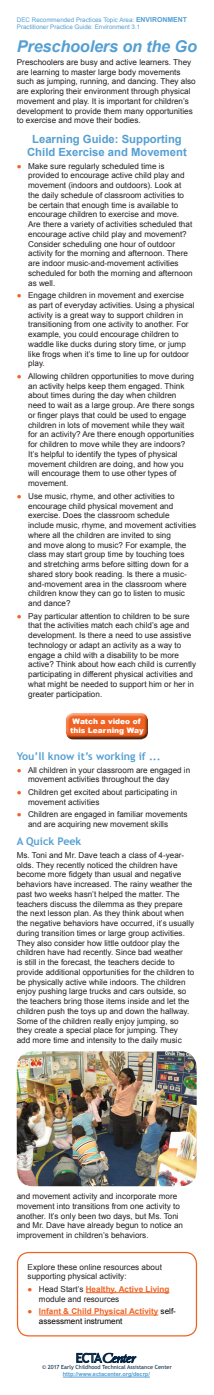
<style>
.page{position:relative;width:214px;height:1395px;background:#fff}
.page>*{position:absolute;margin:0;border:0;box-sizing:border-box;transform-origin:0 0}
.t1{font:italic 700 16.25px "Arial";letter-spacing:-.01em;color:#549fd3}
.t2{font:700 11.25px/13.5px "Arial";color:#549fd3;text-align:center}
.t3{font:700 10.62px "Trebuchet MS";color:#549fd3}
.t4{font:8.12px/9.8px "Arial";color:#231f20}
.t5{font:700 8.12px/9.8px "Arial";color:#f06222}
.t6{font:900 7.5px "Arial";color:#fff}
.t7{font:6.25px "Arial";color:#549fd3}
.t8{font:5.62px "Trebuchet MS";color:#082442}
.t9{font:700 5.62px "Arial";color:#549fd3}
.s1{font-weight:700;font-size:6.88px}
.s2{color:#f06222}
.s3{font-weight:700;color:#f06222}
.s4{font-weight:400}
.s5{font-weight:400;color:#000}
</style>
<div class="page">
<hr style="left:63px;top:1377px;width:87px;height:1px;background:#549fd3">
<svg style="left:77px;top:1353px;width:59px;height:11px"></svg>
<div style="left:17px;top:1252px;width:180px;height:84px;border:1px solid #f06222;border-radius:11px"></div>
<div style="left:65px;top:712px;width:84px;height:23px;background:#fff;opacity:.75"></div>
<div style="left:65px;top:714px;width:84px;height:27px;background:#231f20;opacity:.75"></div>
<hr style="left:86px;top:1292px;width:83px;height:1px;background:#f06222">
<hr style="left:39px;top:1315px;width:119px;height:1px;background:#f06222">
<img style="left:17px;top:1051px;width:179px;height:135px">
<p class="t7" style="left:17px;top:16px;width:171px">DEC Recommended Practices Topic Area: <span class="s1">ENVIRONMENT</span></p>
<p class="t7" style="left:17px;top:23px;width:125px">Practitioner Practice Guide: Environment 3.1</p>
<p class="t1" style="left:17px;top:36px;width:181px">Preschoolers on the Go</p>
<p class="t4" style="left:17px;top:57px;width:180px">Preschoolers are busy and active learners. They are learning to master large body movements such as jumping, running, and dancing. They also are exploring their environment through physical movement and play. It is important for children’s development to provide them many opportunities to exercise and move their bodies.</p>
<p class="t2" style="left:27px;top:132px;width:161px">Learning Guide: Supporting<br>Child Exercise and Movement</p>
<p class="t4" style="left:28px;top:161px;width:166px;text-indent:-11px"><span class="s2">●</span> Make sure regularly scheduled time is provided to encourage active child play and movement (indoors and outdoors). Look at the daily schedule of classroom activities to be certain that enough time is available to encourage children to exercise and move.<br>Are there a variety of activities scheduled that encourage active child play and movement?<br>Consider scheduling one hour of outdoor activity for the morning and afternoon. There are indoor music-and-movement activities scheduled for both the morning and afternoon as well.</p>
<p class="t4" style="left:28px;top:291px;width:168px;text-indent:-11px"><span class="s2">●</span> Engage children in movement and exercise as part of everyday activities. Using a physical activity is a great way to support children in transitioning from one activity to another. For example, you could encourage children to waddle like ducks during story time, or jump like frogs when it’s time to line up for outdoor play.</p>
<p class="t4" style="left:28px;top:371px;width:168px;text-indent:-11px"><span class="s2">●</span> Allowing children opportunities to move during an activity helps keep them engaged. Think about times during the day when children need to wait as a large group. Are there songs or finger plays that could be used to engage children in lots of movement while they wait for an activity? Are there enough opportunities for children to move while they are indoors?<br>It’s helpful to identify the types of physical movement children are doing, and how you will encourage them to use other types of movement.</p>
<p class="t4" style="left:28px;top:491px;width:169px;text-indent:-11px"><span class="s2">●</span> Use music, rhyme, and other activities to encourage child physical movement and exercise. Does the classroom schedule include music, rhyme, and movement activities where all the children are invited to sing<br>and move along to music? For example, the class may start group time by touching toes and stretching arms before sitting down for a shared story book reading. Is there a music&shy;and-movement area in the classroom where children know they can go to listen to music and dance?</p>
<p class="t4" style="left:28px;top:611px;width:169px;text-indent:-11px"><span class="s2">●</span> Pay particular attention to children to be sure that the activities match each child’s age and development. Is there a need to use assistive technology or adapt an activity as a way to engage a child with a disability to be more active? Think about how each child is currently participating in different physical activities and what might be needed to support him or her in greater participation.</p>
<p class="t6" style="left:73px;top:716px;width:69px">Watch a video of</p>
<p class="t6" style="left:70px;top:725px;width:75px">this Learning Way</p>
<p class="t3" style="left:17px;top:750px;width:145px">You’ll know it’s working if ...</p>
<p class="t4" style="left:28px;top:765px;width:164px;text-indent:-11px"><span class="s2">●</span> All children in your classroom are engaged in movement activities throughout the day</p>
<p class="t4" style="left:28px;top:787px;width:151px;text-indent:-11px"><span class="s2">●</span> Children get excited about participating in movement activities</p>
<p class="t4" style="left:28px;top:810px;width:161px;text-indent:-11px"><span class="s2">●</span> Children are engaged in familiar movements and are acquiring new movement skills</p>
<p class="t3" style="left:17px;top:835px;width:66px">A Quick Peek</p>
<p class="t4" style="left:17px;top:850px;width:179px">Ms. Toni and Mr. Dave teach a class of 4-year&shy;olds. They recently noticed the children have become more fidgety than usual and negative behaviors have increased. The rainy weather the past two weeks hasn’t helped the matter. The teachers discuss the dilemma as they prepare the next lesson plan. As they think about when the negative behaviors have occurred, it’s usually during transition times or large group activities.<br>They also consider how little outdoor play the children have had recently. Since bad weather<br>is still in the forecast, the teachers decide to provide additional opportunities for the children to be physically active while indoors. The children enjoy pushing large trucks and cars outside, so the teachers bring those items inside and let the children push the toys up and down the hallway.<br>Some of the children really enjoy jumping, so they create a special place for jumping. They<br>add more time and intensity to the daily music</p>
<p class="t4" style="left:17px;top:1192px;width:168px">and movement activity and incorporate more movement into transitions from one activity to another. It’s only been two days, but Ms. Toni and Mr. Dave have already begun to notice an improvement in children’s behaviors.</p>
<p class="t4" style="left:28px;top:1262px;width:136px">Explore these online resources about supporting physical activity:</p>
<p class="t4" style="left:39px;top:1284px;width:132px;text-indent:-11px"><span class="s2">●</span> Head Start’s <span class="s3">Healthy, Active Living </span>module and resources</p>
<p class="t5" style="left:39px;top:1307px;width:138px;text-indent:-11px"><span class="s4">●</span> Infant &amp; Child Physical Activity <span class="s5">self&shy;assessment instrument</span></p>
<p class="t8" style="left:42px;top:1364px;width:131px">© 2017 Early Childhood Technical Assistance Center</p>
<p class="t9" style="left:63px;top:1371px;width:88px">http://www.ectacenter.org/decrp/</p>
</div>
